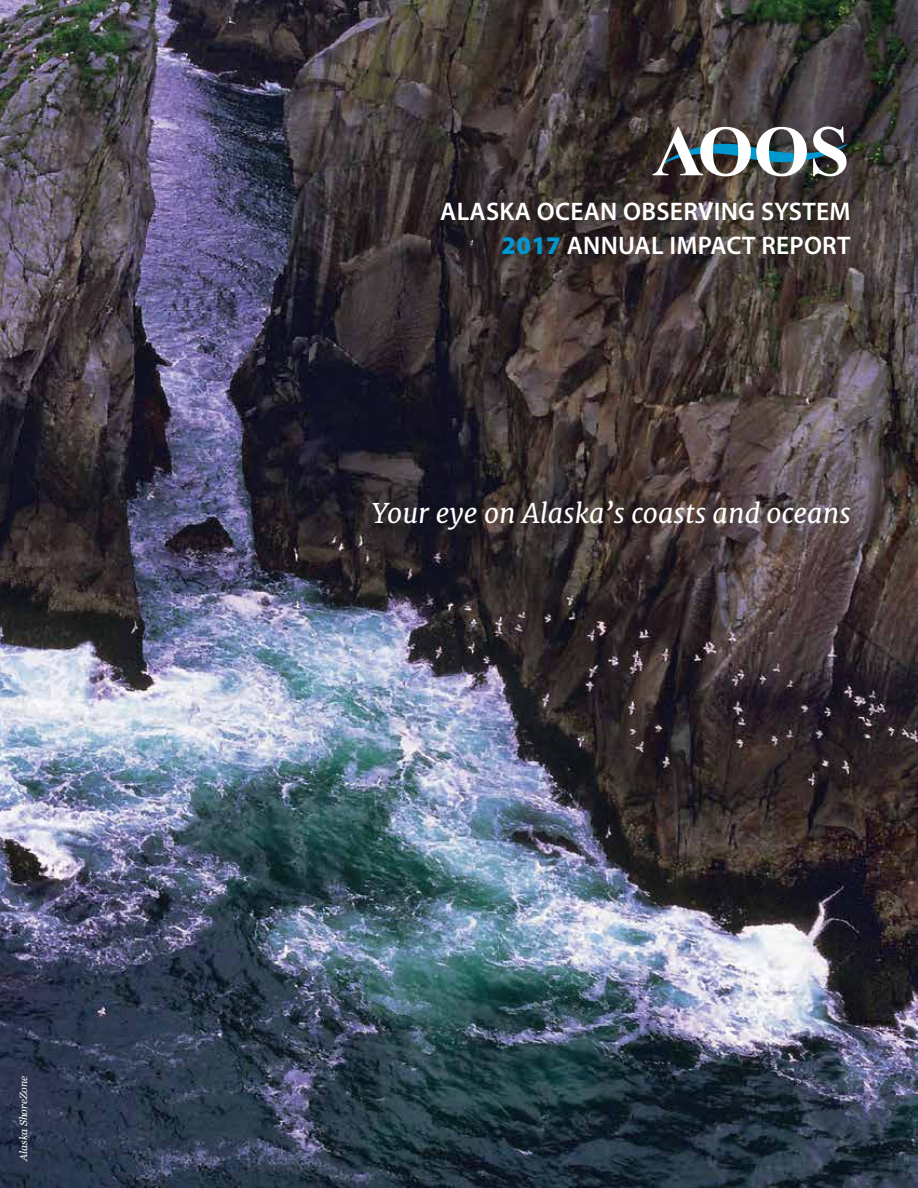
<style>
.page{position:relative;width:918px;height:1188px;background:#fff}
.page>*{position:absolute;margin:0;border:0;box-sizing:border-box;transform-origin:0 0}
.t1{font:italic 27px "Merriweather";color:#fff}
.t2{font:600 25.5px/33.8px "Myriad Pro";letter-spacing:.01em;color:#fff;text-align:right}
.t3{font:italic 10.5px "Georgia";color:#fff}
.s1{font-weight:900;color:#0097ce}
</style>
<div class="page">
<img style="left:0;top:0;width:918px;height:1188px">
<svg style="left:653px;top:127px;width:194px;height:49px"></svg>
<p class="t3" style="left:16px;top:1161px;width:87px;rotate:-90deg">Alaska ShoreZone</p>
<p class="t2" style="left:440px;top:194px;width:412px">ALASKA OCEAN OBSERVING SYSTEM<br><span class="s1">2017</span> ANNUAL IMPACT REPORT</p>
<p class="t1" style="left:372px;top:497px;width:481px">Your eye on Alaska’s coasts and oceans</p>
</div>
